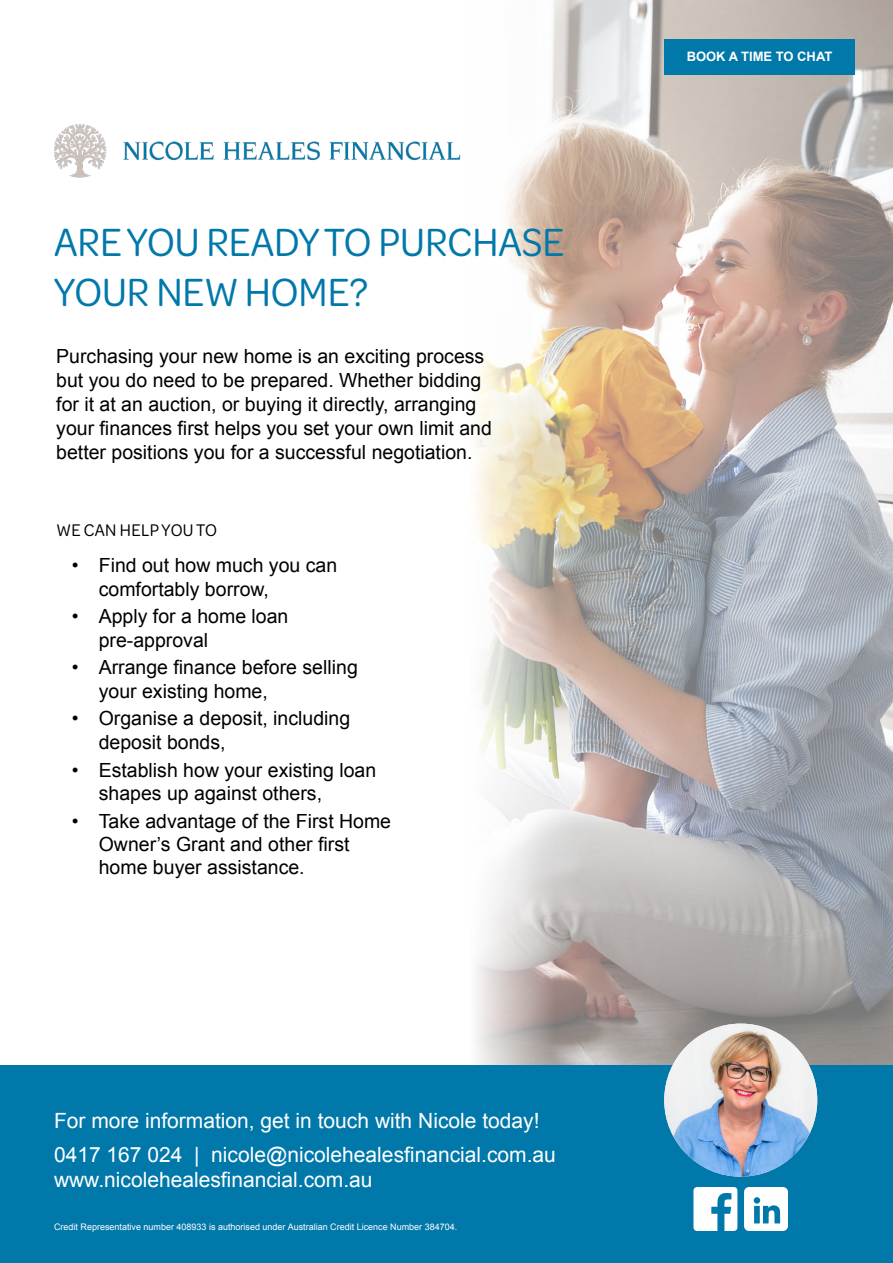
<style>
.page{position:relative;width:893px;height:1263px;background:#fff}
.page>*{position:absolute;margin:0;border:0;box-sizing:border-box;transform-origin:0 0}
.t1{font:42px/50.4px "Omnes Semi Cond";color:#0078aa}
.t2{font:21px/33.8px "Arial";color:#fff}
.t3{font:19.5px/23.4px "Arial";color:#000}
.t4{font:18px "Omnes Semi Cond";letter-spacing:.02em;color:#000}
.t5{font:700 13.05px "Arial";color:#fff}
.t6{font:9px "Arial";color:#fff}
</style>
<div class="page">
<img style="left:0;top:0;width:893px;height:1066px">
<div style="left:0;top:1066px;width:893px;height:197px;background:#0078aa"></div>
<img style="left:54px;top:123px;width:407px;height:57px">
<img style="left:664px;top:1023px;width:153px;height:154px;border-radius:77px">
<div style="left:664px;top:39px;width:191px;height:35px;background:#0078aa"></div>
<svg style="left:693px;top:1187px;width:44px;height:44px"></svg>
<svg style="left:744px;top:1187px;width:44px;height:44px"></svg>
<h1 class="t1" style="left:54px;top:215px;width:512px">ARE YOU READY TO PURCHASE<br>YOUR NEW HOME?</h1>
<p class="t3" style="left:56px;top:344px;width:437px;line-height:24px">Purchasing your new home is an exciting process but you do need to be prepared. Whether bidding for it at an auction, or buying it directly, arranging your finances first helps you set your own limit and better positions you for a successful negotiation.</p>
<p class="t4" style="left:56px;top:518px;width:162px">WE CAN HELP YOU TO</p>
<p class="t3" style="left:99px;top:554px;width:240px;text-indent:-27px">• Find out how much you can comfortably borrow,</p>
<p class="t3" style="left:99px;top:605px;width:191px;text-indent:-27px">• Apply for a home loan pre-approval</p>
<p class="t3" style="left:99px;top:656px;width:261px;text-indent:-27px">• Arrange finance before selling your existing home,</p>
<p class="t3" style="left:99px;top:707px;width:253px;text-indent:-27px">• Organise a deposit, including deposit bonds,</p>
<p class="t3" style="left:99px;top:758px;width:279px;text-indent:-27px">• Establish how your existing loan shapes up against others,</p>
<p class="t3" style="left:99px;top:809px;width:294px;text-indent:-27px">• Take advantage of the First Home<br>Owner’s Grant and other first home buyer assistance.</p>
<p class="t2" style="left:54px;top:1104px;width:503px">For more information, get in touch with Nicole today!<br>0417 167 024 | nicole@nicolehealesfinancial.com.au</p>
<p class="t2" style="left:54px;top:1163px;width:320px">www.nicolehealesfinancial.com.au</p>
<p class="t6" style="left:54px;top:1221px;width:405px">Credit Representative number 408933 is authorised under Australian Credit Licence Number 384704.</p>
<p class="t5" style="left:687px;top:48px;width:147px">BOOK A TIME TO CHAT</p>
</div>
